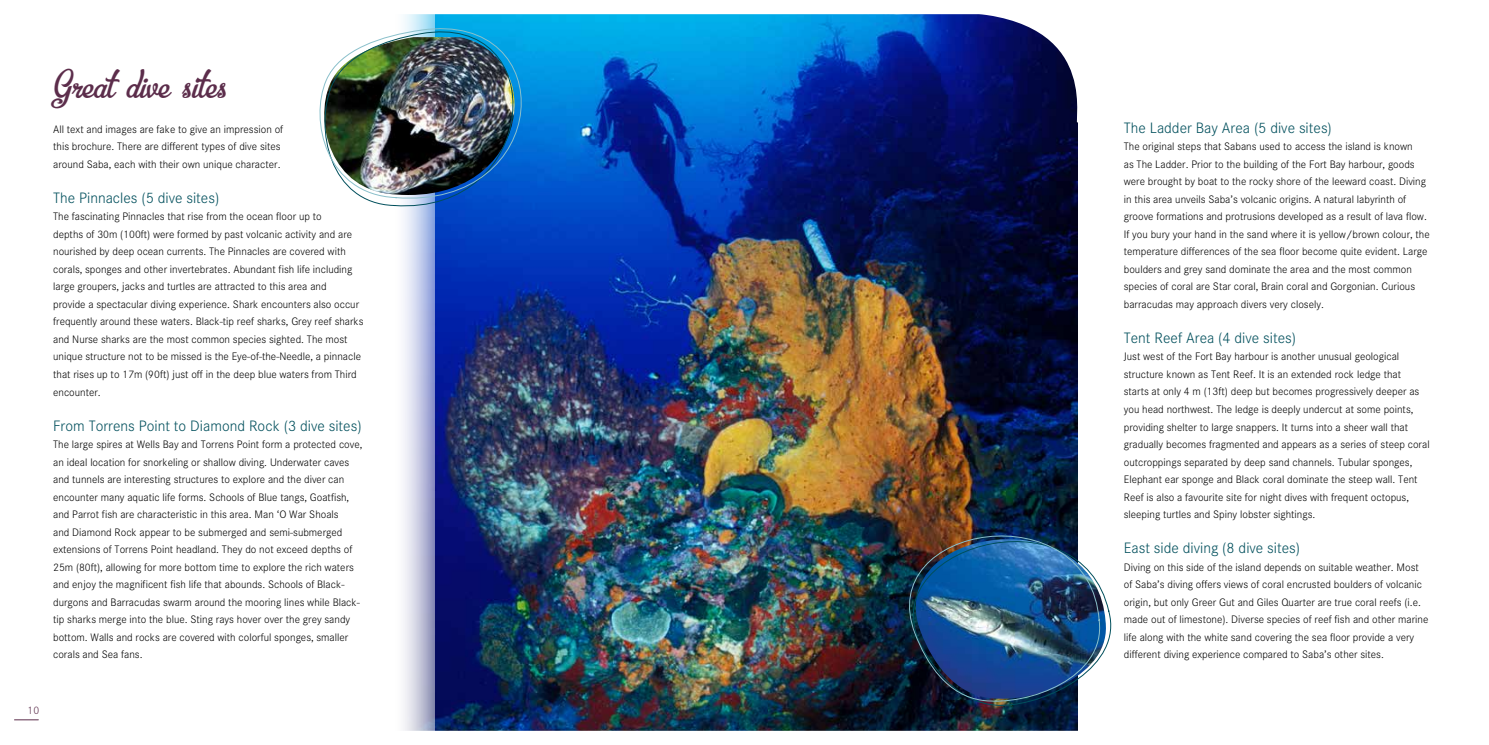
<style>
.page{position:relative;width:1489px;height:745px;background:#fff}
.page>*{position:absolute;margin:0;border:0;box-sizing:border-box;transform-origin:0 0}
.t1{font:41.88px "Bellico";color:#5c2d4b;scale:.95 1}
.t2{font:300 15.62px "Corporate S";color:#004f5c}
.t3{font:300 11.25px/17.5px "Corporate S";color:#000}
.t4{font:300 11.25px "Corporate S";color:#5c2d4b}
</style>
<div class="page">
<img style="left:14px;top:14px;width:1098px;height:717px">
<h1 class="t1" style="left:53px;top:57px;width:184px">Great dive sites</h1>
<p class="t3" style="left:53px;top:120px;width:231px">All text and images are fake to give an impression of this brochure. There are different types of dive sites around Saba, each with their own unique character.</p>
<h2 class="t2" style="left:53px;top:189px;width:168px">The Pinnacles (5 dive sites)</h2>
<p class="t3" style="left:53px;top:208px;width:312px">The fascinating Pinnacles that rise from the ocean floor up to<br>depths of 30m (100ft) were formed by past volcanic activity and are nourished by deep ocean currents. The Pinnacles are covered with corals, sponges and other invertebrates. Abundant fish life including large groupers, jacks and turtles are attracted to this area and<br>provide a spectacular diving experience. Shark encounters also occur frequently around these waters. Black-tip reef sharks, Grey reef sharks and Nurse sharks are the most common species sighted. The most unique structure not to be missed is the Eye-of-the-Needle, a pinnacle that rises up to 17m (90ft) just off in the deep blue waters from Third encounter.</p>
<h2 class="t2" style="left:53px;top:416px;width:310px">From Torrens Point to Diamond Rock (3 dive sites)</h2>
<p class="t3" style="left:53px;top:435px;width:311px">The large spires at Wells Bay and Torrens Point form a protected cove, an ideal location for snorkeling or shallow diving. Underwater caves and tunnels are interesting structures to explore and the diver can encounter many aquatic life forms. Schools of Blue tangs, Goatfish, and Parrot fish are characteristic in this area. Man ‘O War Shoals<br>and Diamond Rock appear to be submerged and semi-submerged extensions of Torrens Point headland. They do not exceed depths of 25m (80ft), allowing for more bottom time to explore the rich waters and enjoy the magnificent fish life that abounds. Schools of Black&shy;durgons and Barracudas swarm around the mooring lines while Black&shy;tip sharks merge into the blue. Sting rays hover over the grey sandy bottom. Walls and rocks are covered with colorful sponges, smaller corals and Sea fans.</p>
<p class="t4" style="left:27px;top:703px;width:13px">10</p>
<h2 class="t2" style="left:1123px;top:119px;width:209px">The Ladder Bay Area (5 dive sites)</h2>
<p class="t3" style="left:1123px;top:138px;width:307px">The original steps that Sabans used to access the island is known<br>as The Ladder. Prior to the building of the Fort Bay harbour, goods were brought by boat to the rocky shore of the leeward coast. Diving in this area unveils Saba’s volcanic origins. A natural labyrinth of groove formations and protrusions developed as a result of lava flow.<br>If you bury your hand in the sand where it is yellow/brown colour, the temperature differences of the sea floor become quite evident. Large boulders and grey sand dominate the area and the most common species of coral are Star coral, Brain coral and Gorgonian. Curious barracudas may approach divers very closely.</p>
<h2 class="t2" style="left:1123px;top:329px;width:174px">Tent Reef Area (4 dive sites)</h2>
<p class="t3" style="left:1123px;top:348px;width:307px">Just west of the Fort Bay harbour is another unusual geological structure known as Tent Reef. It is an extended rock ledge that<br>starts at only 4 m (13ft) deep but becomes progressively deeper as you head northwest. The ledge is deeply undercut at some points, providing shelter to large snappers. It turns into a sheer wall that gradually becomes fragmented and appears as a series of steep coral outcroppings separated by deep sand channels. Tubular sponges, Elephant ear sponge and Black coral dominate the steep wall. Tent Reef is also a favourite site for night dives with frequent octopus, sleeping turtles and Spiny lobster sightings.</p>
<h2 class="t2" style="left:1123px;top:539px;width:178px">East side diving (8 dive sites)</h2>
<p class="t3" style="left:1123px;top:558px;width:306px">Diving on this side of the island depends on suitable weather. Most of Saba’s diving offers views of coral encrusted boulders of volcanic origin, but only Greer Gut and Giles Quarter are true coral reefs (i.e. made out of limestone). Diverse species of reef fish and other marine life along with the white sand covering the sea floor provide a very different diving experience compared to Saba’s other sites.</p>
</div>
